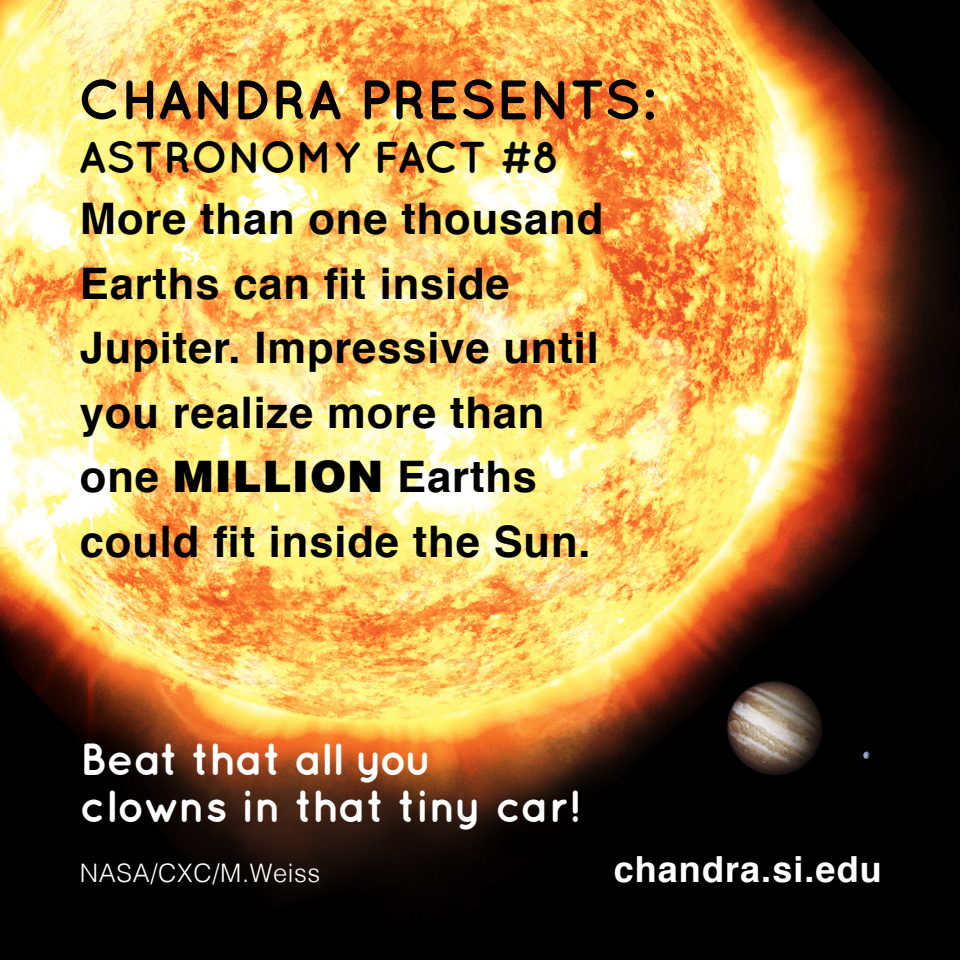
<style>
.page{position:relative;width:960px;height:960px;background:#fff}
.page>*{position:absolute;margin:0;border:0;box-sizing:border-box;transform-origin:0 0}
.t1{font:700 55.65px "Quicksand";color:#000}
.t2{font:700 45px/46.5px "Quicksand";color:#fff}
.t3{font:700 44.55px "Quicksand";letter-spacing:-.015em;color:#000}
.t4{font:700 43.5px/64.5px "Helvetica";letter-spacing:.02em;color:#000}
.t5{font:700 36px "Helvetica";letter-spacing:.03em;color:#fff}
.t6{font:300 25.5px "Helvetica";letter-spacing:.025em;color:#fff}
.s1{font-weight:900}
</style>
<div class="page">
<img style="left:0;top:0;width:960px;height:960px">
<p class="t1" style="left:78px;top:67px;width:578px">CHANDRA PRESENTS:</p>
<p class="t3" style="left:78px;top:131px;width:484px">ASTRONOMY FACT #8</p>
<p class="t4" style="left:80px;top:187px;width:525px">More than one thousand</p>
<p class="t4" style="left:80px;top:252px;width:431px">Earths can fit inside</p>
<p class="t4" style="left:80px;top:316px;width:520px">Jupiter. Impressive until you realize more than one <span class="s1">MILLION</span> Earths</p>
<p class="t4" style="left:80px;top:510px;width:512px">could fit inside the Sun.</p>
<p class="t2" style="left:80px;top:735px;width:502px">BEAT THAT ALL YOU<br>CLOWNS IN THAT TINY CAR!</p>
<h1 class="t6" style="left:80px;top:851px;width:242px">NASA/CXC/M.Weiss</h1>
<p class="t5" style="left:614px;top:840px;width:270px">chandra.si.edu</p>
</div>
